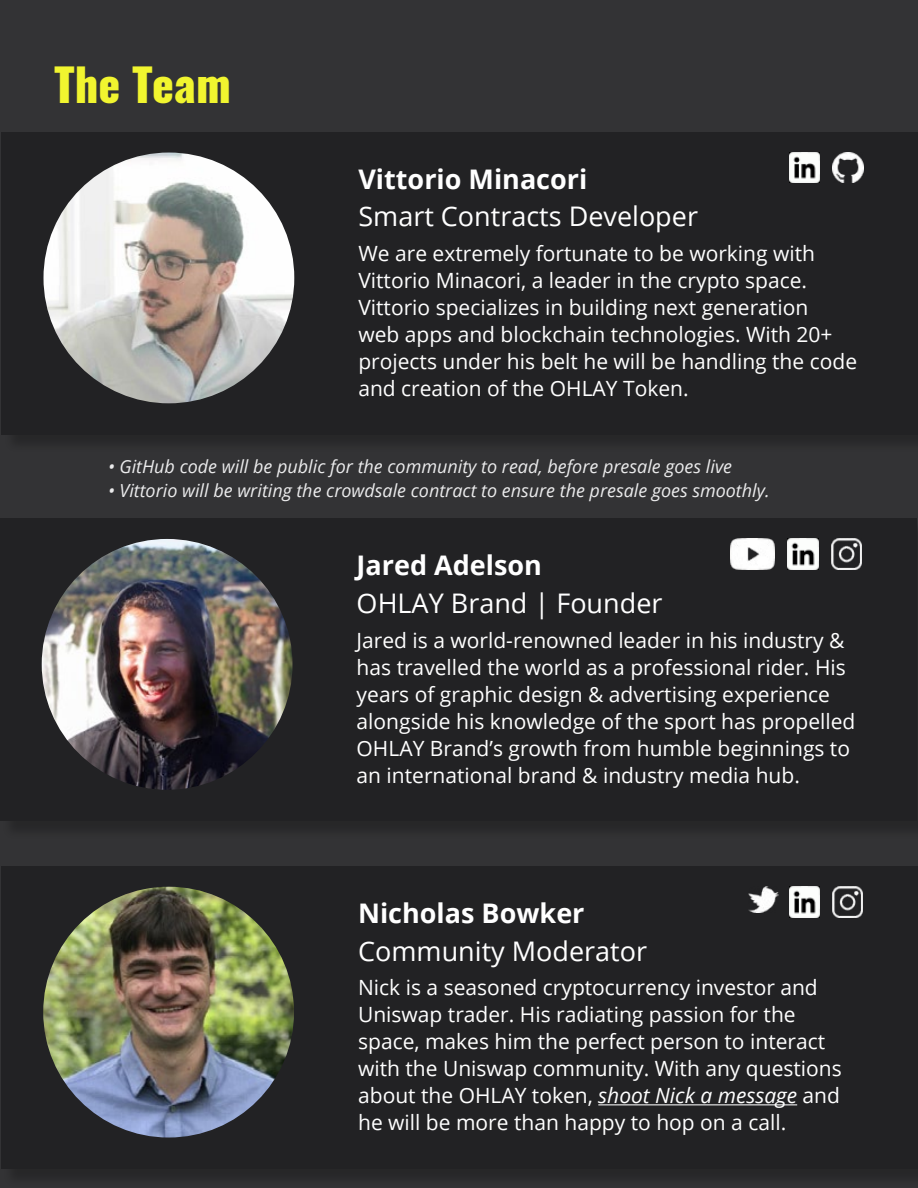
<style>
.page{position:relative;width:918px;height:1188px;background:#333335}
.page>*{position:absolute;margin:0;border:0;box-sizing:border-box;transform-origin:0 0}
.t1{font:800 45px "Oswald";color:#f1f52f}
.t2{font:27px "Open Sans";color:#fff}
.t3{font:700 27px "Open Sans";color:#fff}
.t4{font:21px/27px "Open Sans";color:#fff}
.t5{font:italic 18px "Open Sans";color:#ebebec}
.s1{font-style:italic}
</style>
<div class="page">
<div style="left:2px;top:520px;width:916px;height:320px;background:#2b2b2d"></div>
<div style="left:0;top:518px;width:917px;height:303px;background:#222224"></div>
<img style="left:42px;top:539px;width:251px;height:251px;border-radius:125px">
<img style="left:788px;top:539px;width:30px;height:30px">
<img style="left:731px;top:539px;width:43px;height:30px">
<img style="left:831px;top:539px;width:30px;height:30px">
<div style="left:3px;top:868px;width:915px;height:319px;background:#2a2a2c"></div>
<div style="left:1px;top:866px;width:917px;height:302px;background:#222224"></div>
<hr style="left:598px;top:1104px;width:199px;height:1px;background:#fff">
<img style="left:789px;top:887px;width:31px;height:30px">
<img style="left:833px;top:887px;width:30px;height:30px">
<img style="left:43px;top:887px;width:251px;height:251px;border-radius:125px">
<div style="left:4px;top:134px;width:914px;height:319px;background:#2b2b2d"></div>
<div style="left:2px;top:132px;width:916px;height:302px;background:#222224"></div>
<img style="left:790px;top:153px;width:30px;height:30px">
<img style="left:833px;top:153px;width:31px;height:30px">
<img style="left:44px;top:153px;width:250px;height:250px;border-radius:125px">
<img style="left:748px;top:887px;width:31px;height:26px">
<h1 class="t1" style="left:54px;top:53px;width:178px">The Team</h1>
<p class="t3" style="left:358px;top:160px;width:230px">Vittorio Minacori</p>
<p class="t2" style="left:358px;top:198px;width:341px">Smart Contracts Developer</p>
<p class="t4" style="left:358px;top:239px;width:500px">We are extremely fortunate to be working with Vittorio Minacori, a leader in the crypto space.<br>Vittorio specializes in building next generation<br>web apps and blockchain technologies. With 20+ projects under his belt he will be handling the code and creation of the OHLAY Token.</p>
<p class="t5" style="left:108px;top:454px;width:626px">• GitHub code will be public for the community to read, before presale goes live</p>
<p class="t5" style="left:108px;top:479px;width:663px">• Vittorio will be writing the crowdsale contract to ensure the presale goes smoothly.</p>
<p class="t3" style="left:357px;top:546px;width:187px">Jared Adelson</p>
<p class="t2" style="left:357px;top:585px;width:307px">OHLAY Brand | Founder</p>
<p class="t4" style="left:357px;top:626px;width:500px">Jared is a world-renowned leader in his industry &amp; has travelled the world as a professional rider. His years of graphic design &amp; advertising experience alongside his knowledge of the sport has propelled OHLAY Brand’s growth from humble beginnings to an international brand &amp; industry media hub.</p>
<p class="t3" style="left:358px;top:894px;width:228px">Nicholas Bowker</p>
<p class="t2" style="left:358px;top:932px;width:290px">Community Moderator</p>
<p class="t4" style="left:358px;top:974px;width:485px">Nick is a seasoned cryptocurrency investor and Uniswap trader. His radiating passion for the space, makes him the perfect person to interact with the Uniswap community. With any questions about the OHLAY token, <span class="s1">shoot Nick a message</span> and he will be more than happy to hop on a call.</p>
</div>
